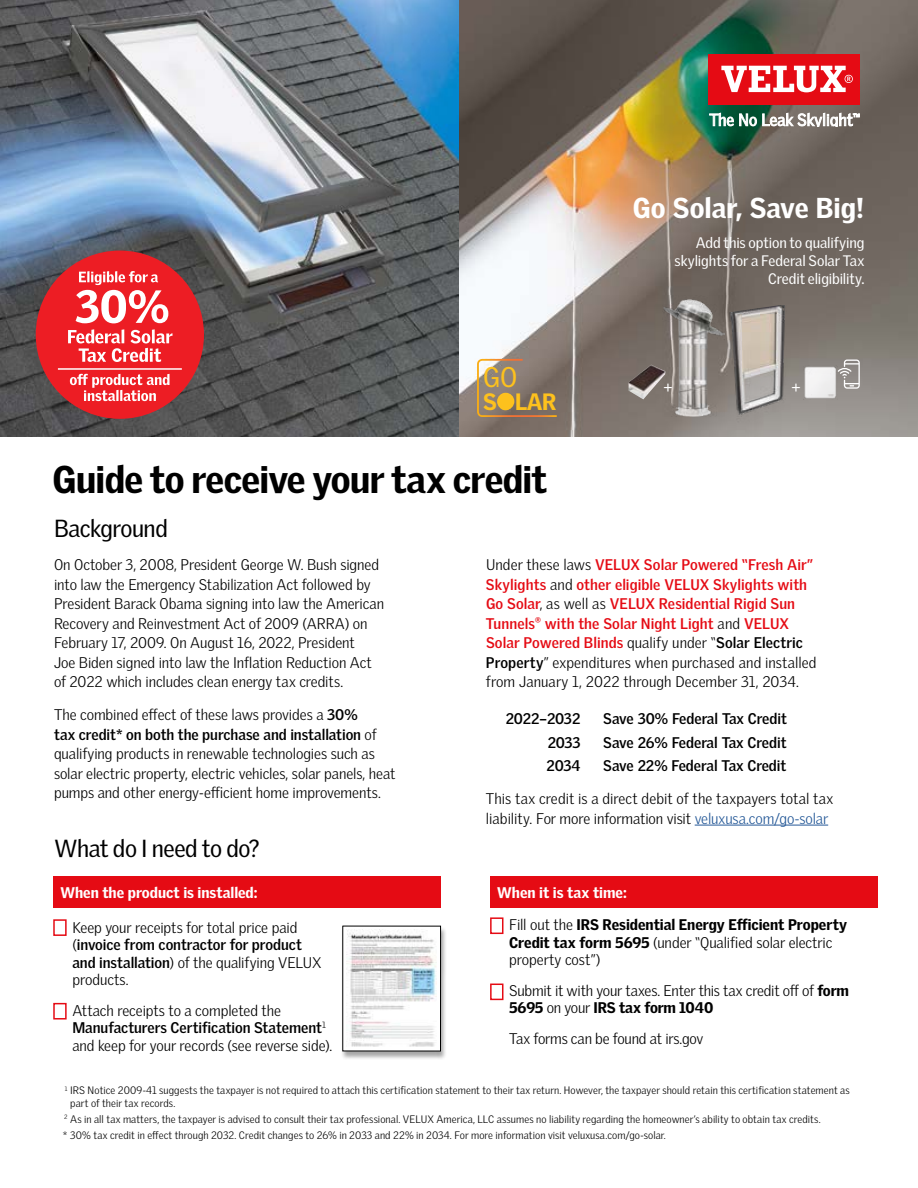
<style>
.page{position:relative;width:918px;height:1188px;background:#fff}
.page>*{position:absolute;margin:0;border:0;box-sizing:border-box;transform-origin:0 0}
.t1{font:900 37.5px "Velux Gothic";letter-spacing:-.02em;color:#000}
.t2{font:900 28.05px "Velux Gothic";color:#fff}
.t3{font:27.6px "Velux Gothic";color:#fdc11d}
.t4{font:24px "Velux Gothic";letter-spacing:-.02em;color:#000}
.t5{font:900 22.95px "Velux Gothic";letter-spacing:.015em;color:#fdc11d}
.t6{font:15.3px "Velux Gothic";color:#fff}
.t7{font:300 15px/19.5px "Velux Gothic";letter-spacing:-.005em;color:#000}
.t8{font:700 15px/19.5px "Velux Gothic";letter-spacing:.005em;color:#e50b14}
.t9{font:900 15px/17.4px "Velux Gothic";letter-spacing:-.005em;color:#000}
.t10{font:700 15px "Velux Gothic";letter-spacing:-.01em;color:#000}
.t11{font:900 15px "Velux Gothic";color:#fff}
.t12{font:14.7px/17.7px "Velux Gothic";letter-spacing:-.01em;color:#fff;text-align:right}
.t13{font:300 10.5px/12.6px "Velux Gothic";letter-spacing:.01em;color:#000}
.s1{font-size:15.75px}
.s2{font-weight:700}
.s3{font-weight:300;color:#000}
.s4{color:#000}
.s5{color:#245897}
.s6{font-weight:300}
.s7{font-weight:900}
</style>
<div class="page">
<img style="left:0;top:0;width:918px;height:436px">
<hr style="left:695px;top:825px;width:133px;height:1px;background:#245897">
<div style="left:53px;top:876px;width:388px;height:32px;background:#e50b14"></div>
<div style="left:490px;top:876px;width:388px;height:32px;background:#e50b14"></div>
<div style="left:53px;top:919px;width:14px;height:17px;border:2px solid #e50b14"></div>
<div style="left:490px;top:917px;width:13px;height:17px;border:2px solid #e50b14"></div>
<div style="left:53px;top:1003px;width:14px;height:17px;border:2px solid #e50b14"></div>
<div style="left:490px;top:984px;width:13px;height:16px;border:2px solid #e50b14"></div>
<div style="left:341px;top:927px;width:106px;height:132px;background:#000;opacity:.35"></div>
<svg style="left:343px;top:926px;width:98px;height:125px"></svg>
<div style="left:708px;top:54px;width:152px;height:50px;background:#e50b14"></div>
<svg style="left:721px;top:66px;width:132px;height:26px"></svg>
<svg style="left:709px;top:113px;width:151px;height:14px"></svg>
<div style="left:36px;top:251px;width:168px;height:168px;background:#ed1d24;border-radius:50%"></div>
<svg style="left:68px;top:329px;width:105px;height:33px"></svg>
<svg style="left:70px;top:374px;width:100px;height:27px"></svg>
<hr style="left:58px;top:369px;width:124px;height:1px;background:#fff">
<svg style="left:76px;top:271px;width:92px;height:52px"></svg>
<svg style="left:476px;top:358px;width:83px;height:60px;background:#95816c"></svg>
<img style="left:728px;top:305px;width:60px;height:120px">
<img style="left:663px;top:295px;width:62px;height:121px">
<img style="left:628px;top:365px;width:37px;height:34px">
<img style="left:803px;top:366px;width:34px;height:33px">
<svg style="left:838px;top:360px;width:22px;height:29px"></svg>
<h3 class="t3" style="left:483px;top:366px;width:36px">GO</h3>
<h3 class="t5" style="left:483px;top:392px;width:75px">SOLAR</h3>
<h2 class="t2" style="left:633px;top:196px;width:233px">Go Solar, Save Big!</h2>
<p class="t12" style="left:675px;top:235px;width:191px">Add this option to qualifying skylights for a Federal Solar Tax<br>Credit eligibility<span class="s1">.</span></p>
<p class="t6" style="left:663px;top:382px;width:11px">+</p>
<p class="t6" style="left:791px;top:382px;width:11px">+</p>
<h1 class="t1" style="left:52px;top:465px;width:496px">Guide to receive your tax credit</h1>
<h3 class="t4" style="left:54px;top:519px;width:115px">Background</h3>
<p class="t7" style="left:54px;top:556px;width:332px">On October 3, 2008, President George W. Bush signed into law the Emergency Stabilization Act followed by President Barack Obama signing into law the American Recovery and Reinvestment Act of 2009 (ARRA) on February 17, 2009. On August 16, 2022, President<br>Joe Biden signed into law the Inflation Reduction Act of 2022 which includes clean energy tax credits.</p>
<p class="t7" style="left:54px;top:706px;width:343px">The combined effect of these laws provides a <span class="s2">30%<br>tax credit* on both the purchase and installation</span> of qualifying products in renewable technologies such as solar electric property, electric vehicles, solar panels, heat pumps and other energy-efficient home improvements.</p>
<p class="t8" style="left:486px;top:556px;width:332px"><span class="s3">Under these laws</span> VELUX Solar Powered “Fresh Air” Skylights <span class="s3">and</span> other eligible VELUX Skylights with Go Solar<span class="s3">, as well as</span> VELUX Residential Rigid Sun Tunnels® with the Solar Night Light <span class="s3">and</span> VELUX Solar Powered Blinds <span class="s3">qualify under “</span><span class="s4">Solar Electric Property</span><span class="s3">” expenditures when purchased and installed from January 1, 2022 through December 31, 2034.</span></p>
<p class="t10" style="left:506px;top:712px;width:76px">2022–2032</p>
<p class="t10" style="left:603px;top:712px;width:185px">Save 30% Federal Tax Credit</p>
<p class="t10" style="left:548px;top:736px;width:34px">2033</p>
<p class="t10" style="left:603px;top:736px;width:185px">Save 26% Federal Tax Credit</p>
<p class="t10" style="left:547px;top:759px;width:35px">2034</p>
<p class="t10" style="left:603px;top:759px;width:185px">Save 22% Federal Tax Credit</p>
<p class="t7" style="left:486px;top:790px;width:349px">This tax credit is a direct debit of the taxpayers total tax liability. For more information visit <span class="s5">veluxusa.com/go-solar</span></p>
<h3 class="t4" style="left:54px;top:839px;width:207px">What do I need to do?</h3>
<p class="t11" style="left:60px;top:886px;width:199px">When the product is installed:</p>
<p class="t11" style="left:497px;top:886px;width:131px">When it is tax time:</p>
<p class="t9" style="left:509px;top:917px;width:339px"><span class="s6">Fill out the</span> IRS Residential Energy Efficient Property<br>Credit tax form 5695 <span class="s6">(under “Qualified solar electric property cost”)</span></p>
<p class="t7" style="left:509px;top:983px;width:341px;line-height:17.4px">Submit it with your taxes. Enter this tax credit off of <span class="s7">form<br>5695</span> on your <span class="s7">IRS tax form 1040</span></p>
<p class="t7" style="left:509px;top:1030px;width:196px">Tax forms can be found at irs.gov</p>
<p class="t13" style="left:70px;top:1085px;width:781px;text-indent:-5px"><sup>1</sup> IRS Notice 2009-41 suggests the taxpayer is not required to attach this certification statement to their tax return. However, the taxpayer should retain this certification statement as part of their tax records.</p>
<p class="t13" style="left:63px;top:1112px;width:759px;line-height:15.9px"><sup>2</sup> As in all tax matters, the taxpayer is advised to consult their tax professional. VELUX America, LLC assumes no liability regarding the homeowner’s ability to obtain tax credits. * 30% tax credit in effect through 2032. Credit changes to 26% in 2033 and 22% in 2034. For more information visit veluxusa.com/go-solar.</p>
<p class="t7" style="left:72px;top:920px;width:251px;line-height:17.4px">Keep your receipts for total price paid (<span class="s2">invoice from contractor for product and installation</span>) of the qualifying VELUX products.</p>
<p class="t7" style="left:72px;top:1003px;width:261px;line-height:17.4px">Attach receipts to a completed the<br><span class="s2">Manufacturers Certification Statement</span><sup>1 </sup>and keep for your records (see reverse side).</p>
</div>
